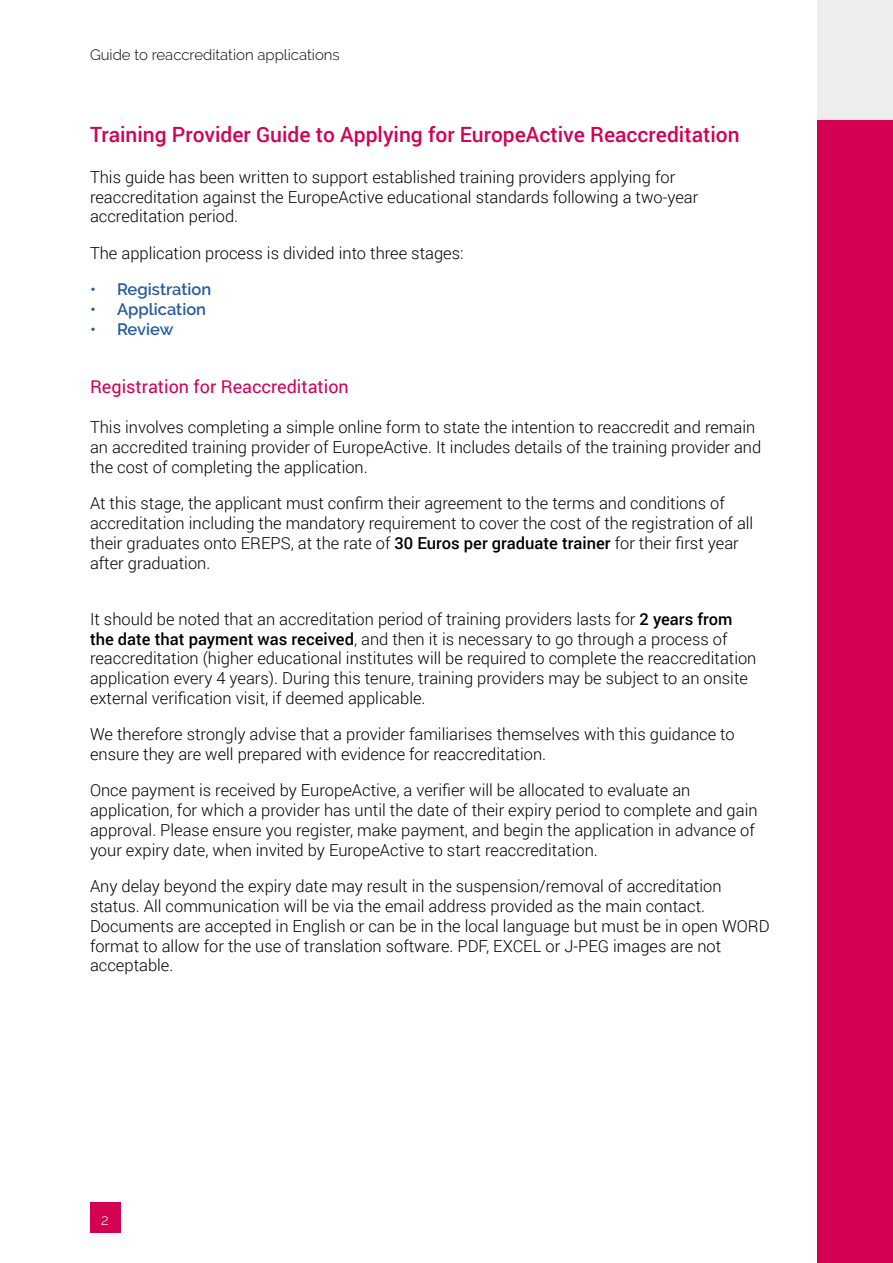
<style>
.page{position:relative;width:893px;height:1263px;background:#fff}
.page>*{position:absolute;margin:0;border:0;box-sizing:border-box;transform-origin:0 0}
.t1{font:500 21px "Roboto";color:#d40054}
.t2{font:18px "Roboto";color:#d40054}
.t3{font:300 16.5px/19.8px "Roboto";color:#000}
.t4{font:600 16.5px "Raleway";color:#275b9b}
.t5{font:300 15px "Raleway";color:#000}
.t6{font:300 15px "Raleway";color:#fff}
.s1{font-weight:500}
</style>
<div class="page">
<div style="left:818px;top:120px;width:75px;height:1143px;background:#d40054"></div>
<div style="left:90px;top:1203px;width:30px;height:30px;background:#d40054"></div>
<div style="left:818px;top:0;width:75px;height:120px;background:#ededed"></div>
<p class="t5" style="left:90px;top:46px;width:251px">Guide to reaccreditation applications</p>
<p class="t1" style="left:90px;top:120px;width:651px">Training Provider Guide to Applying for EuropeActive Reaccreditation</p>
<p class="t3" style="left:90px;top:166px;width:610px">This guide has been written to support established training providers applying for reaccreditation against the EuropeActive educational standards following a two-year accreditation period.</p>
<p class="t3" style="left:90px;top:242px;width:375px">The application process is divided into three stages:</p>
<p class="t4" style="left:90px;top:280px;width:123px">• Registration</p>
<p class="t4" style="left:90px;top:300px;width:118px">• Application</p>
<p class="t4" style="left:90px;top:319px;width:85px">• Review</p>
<p class="t2" style="left:90px;top:373px;width:260px">Registration for Reaccreditation</p>
<p class="t3" style="left:90px;top:417px;width:673px">This involves completing a simple online form to state the intention to reaccredit and remain an accredited training provider of EuropeActive. It includes details of the training provider and the cost of completing the application.</p>
<p class="t3" style="left:90px;top:493px;width:665px">At this stage, the applicant must confirm their agreement to the terms and conditions of accreditation including the mandatory requirement to cover the cost of the registration of all their graduates onto EREPS, at the rate of <span class="s1">30 Euros per graduate trainer</span> for their first year after graduation.</p>
<p class="t3" style="left:90px;top:608px;width:668px">It should be noted that an accreditation period of training providers lasts for <span class="s1">2 years from the date that payment was received</span>, and then it is necessary to go through a process of reaccreditation (higher educational institutes will be required to complete the reaccreditation application every 4 years). During this tenure, training providers may be subject to an onsite external verification visit, if deemed applicable.</p>
<p class="t3" style="left:90px;top:724px;width:646px">We therefore strongly advise that a provider familiarises themselves with this guidance to ensure they are well prepared with evidence for reaccreditation.</p>
<p class="t3" style="left:90px;top:780px;width:669px">Once payment is received by EuropeActive, a verifier will be allocated to evaluate an application, for which a provider has until the date of their expiry period to complete and gain approval. Please ensure you register, make payment, and begin the application in advance of your expiry date, when invited by EuropeActive to start reaccreditation.</p>
<p class="t3" style="left:90px;top:876px;width:681px">Any delay beyond the expiry date may result in the suspension/removal of accreditation status. All communication will be via the email address provided as the main contact.<br>Documents are accepted in English or can be in the local language but must be in open WORD format to allow for the use of translation software. PDF, EXCEL or J-PEG images are not acceptable.</p>
<p class="t6" style="left:101px;top:1211px;width:9px">2</p>
</div>
